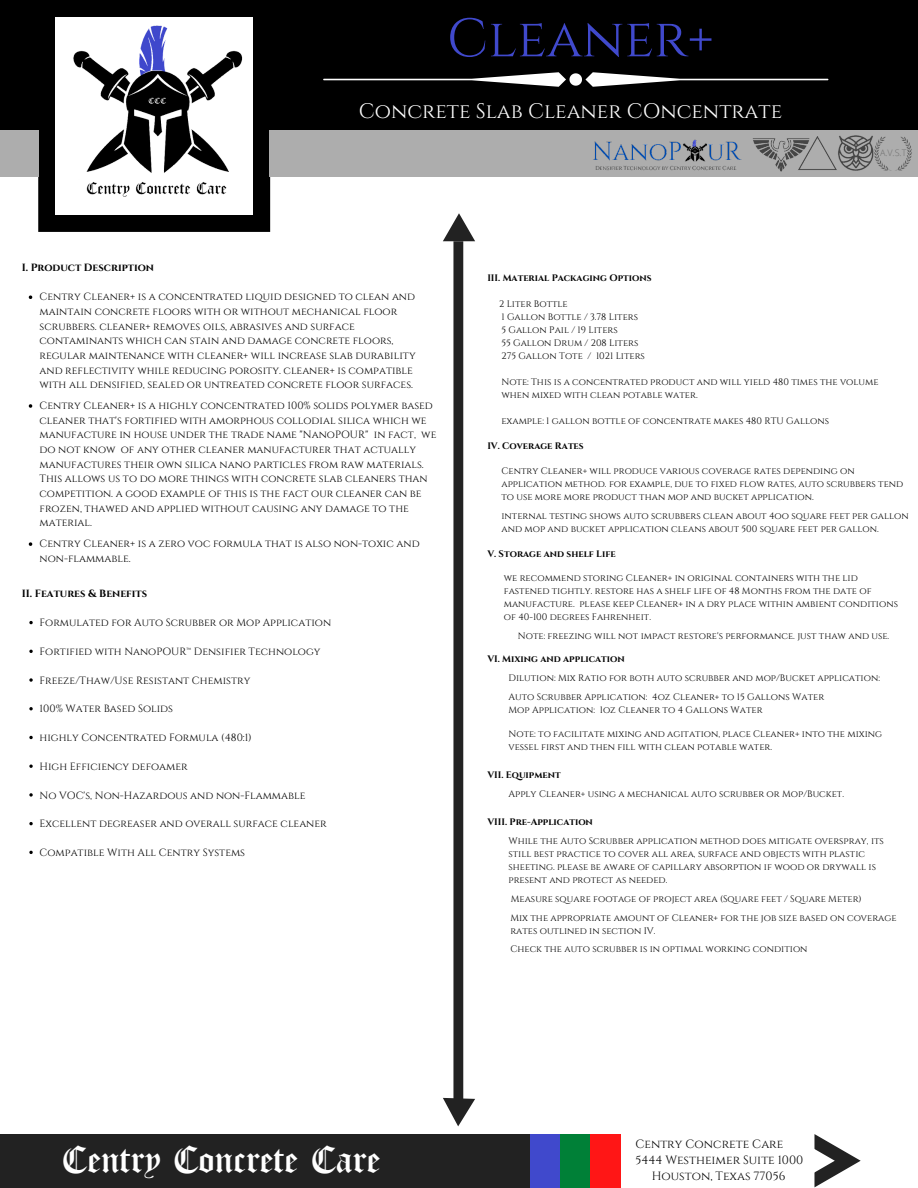
<style>
.page{position:relative;width:918px;height:1188px;background:#fff}
.page>*{position:absolute;margin:0;border:0;box-sizing:border-box;transform-origin:0 0}
.t1{font:54px "Cinzel";color:#4049cc}
.t2{font:42px "Old London";color:#fff}
.t3{font:21px "Cinzel";color:#fff}
.t4{font:12px "Cinzel";color:#000}
.t5{font:10.5px/14.7px "Cinzel";color:#000}
.t6{font:700 10.5px "Cinzel";color:#000}
.t7{font:9.45px/12.9px "Cinzel";color:#000}
.t8{font:700 9.45px "Cinzel";color:#000}
.t9{font:300 9px "Open Sans";color:#6f6f6f}
</style>
<div class="page">
<div style="left:0;top:0;width:918px;height:130px;background:#000"></div>
<div style="left:38px;top:130px;width:232px;height:102px;background:#000"></div>
<div style="left:55px;top:17px;width:198px;height:198px;background:#fff"></div>
<img style="left:46px;top:25px;width:215px;height:182px">
<div style="left:0;top:1134px;width:621px;height:54px;background:#222"></div>
<svg style="left:814px;top:1134px;width:47px;height:53px"></svg>
<div style="left:531px;top:1134px;width:30px;height:53px;background:#4049cc"></div>
<div style="left:561px;top:1134px;width:30px;height:53px;background:#008037"></div>
<div style="left:591px;top:1134px;width:30px;height:53px;background:#ff1616"></div>
<svg style="left:323px;top:72px;width:505px;height:15px"></svg>
<div style="left:270px;top:130px;width:648px;height:47px;background:#adadad"></div>
<img style="left:752px;top:138px;width:45px;height:34px">
<img style="left:797px;top:135px;width:59px;height:36px">
<img style="left:856px;top:135px;width:56px;height:36px">
<div style="left:0;top:130px;width:38px;height:47px;background:#adadad"></div>
<svg style="left:443px;top:213px;width:32px;height:913px"></svg>
<svg style="left:29px;top:295px;width:3px;height:4px"></svg>
<svg style="left:29px;top:404px;width:3px;height:4px"></svg>
<svg style="left:29px;top:542px;width:3px;height:4px"></svg>
<svg style="left:29px;top:621px;width:4px;height:3px"></svg>
<svg style="left:29px;top:650px;width:4px;height:3px"></svg>
<svg style="left:29px;top:678px;width:4px;height:4px"></svg>
<svg style="left:29px;top:707px;width:4px;height:3px"></svg>
<svg style="left:29px;top:736px;width:4px;height:3px"></svg>
<svg style="left:29px;top:765px;width:4px;height:3px"></svg>
<svg style="left:29px;top:793px;width:4px;height:4px"></svg>
<svg style="left:29px;top:822px;width:4px;height:3px"></svg>
<svg style="left:29px;top:851px;width:4px;height:3px"></svg>
<img style="left:593px;top:139px;width:149px;height:32px">
<h1 class="t1" style="left:447px;top:4px;width:268px">Cleaner+</h1>
<h3 class="t3" style="left:359px;top:97px;width:425px">Concrete Slab Cleaner COncentrate</h3>
<p class="t9" style="left:880px;top:146px;width:30px">A.V.S.T.</p>
<p class="t6" style="left:22px;top:261px;width:134px">I. Product Description</p>
<p class="t5" style="left:40px;top:304px;width:378px">maintain concrete floors with or without mechanical floor scrubbers. cleaner+ removes oils, abrasives and surface contaminants which can stain and damage concrete floors, regular maintenance with cleaner+ will increase slab durability and reflectivity while reducing porosity. cleaner+ is compatible with all densified, sealed or untreated concrete floor surfaces.</p>
<p class="t5" style="left:40px;top:290px;width:377px">Centry Cleaner+ is a concentrated liquid designed to clean and</p>
<p class="t5" style="left:40px;top:398px;width:398px">Centry Cleaner+ is a highly concentrated 100% solids polymer based cleaner that's fortified with amorphous collodial silica which we manufacture in house under the trade name "NanoPOUR" in fact, we do not know of any other cleaner manufacturer that actually manufactures their own silica nano particles from raw materials.<br>This allows us to do more things with concrete slab cleaners than competition. a good example of this is the fact our cleaner can be frozen, thawed and applied without causing any damage to the material.</p>
<p class="t5" style="left:40px;top:537px;width:382px">Centry Cleaner+ is a zero voc formula that is also non-toxic and non-flammable.</p>
<p class="t6" style="left:22px;top:587px;width:127px">II. Features &amp; Benefits</p>
<p class="t5" style="left:40px;top:616px;width:293px">Formulated for Auto Scrubber or Mop Application</p>
<p class="t5" style="left:40px;top:644px;width:283px">Fortified with NanoPOUR™ Densifier Technology</p>
<p class="t5" style="left:40px;top:673px;width:212px">Freeze/Thaw/Use Resistant Chemistry</p>
<p class="t5" style="left:40px;top:702px;width:135px">100% Water Based Solids</p>
<p class="t5" style="left:40px;top:731px;width:214px">highly Concentrated Formula (480:1)</p>
<p class="t5" style="left:40px;top:759px;width:150px">High Efficiency defoamer</p>
<p class="t5" style="left:40px;top:788px;width:267px">No VOC's, Non-Hazardous and non-Flammable</p>
<p class="t5" style="left:40px;top:817px;width:289px">Excellent degreaser and overall surface cleaner</p>
<p class="t5" style="left:40px;top:845px;width:207px">Compatible With All Centry Systems</p>
<p class="t8" style="left:487px;top:272px;width:166px">III. Material Packaging Options</p>
<p class="t7" style="left:499px;top:298px;width:147px">2 Liter Bottle<br>1 Gallon Bottle / 3.78 Liters<br>5 Gallon Pail / 19 Liters<br>55 Gallon Drum / 208 Liters<br>275 Gallon Tote / 1021 Liters</p>
<p class="t7" style="left:501px;top:376px;width:379px">Note: This is a concentrated product and will yield 480 times the volume when mixed with clean potable water.</p>
<p class="t7" style="left:501px;top:414px;width:329px">example: 1 gallon bottle of concentrate makes 480 RTU Gallons</p>
<p class="t8" style="left:487px;top:440px;width:98px">IV. Coverage Rates</p>
<p class="t7" style="left:501px;top:465px;width:403px">Centry Cleaner+ will produce various coverage rates depending on application method. for example, due to fixed flow rates, auto scrubbers tend to use more more product than mop and bucket application.</p>
<p class="t7" style="left:501px;top:510px;width:409px">internal testing shows auto scrubbers clean about 4oo square feet per gallon and mop and bucket application cleans about 500 square feet per gallon.</p>
<p class="t8" style="left:487px;top:548px;width:130px">V. Storage and shelf Life</p>
<p class="t7" style="left:504px;top:572px;width:396px">we recommend storing Cleaner+ in original containers with the lid fastened tightly. restore has a shelf life of 48 Months from the date of manufacture. please keep Cleaner+ in a dry place within ambient conditions of 40-100 degrees Fahrenheit.</p>
<p class="t7" style="left:518px;top:630px;width:373px">Note: freezing will not impact restore's performance. just thaw and use.</p>
<p class="t8" style="left:487px;top:653px;width:139px">VI. Mixing and application</p>
<p class="t7" style="left:509px;top:669px;width:373px;line-height:18.8px">Dilution: Mix Ratio for both auto scrubber and mop/Bucket application:<br>Auto Scrubber Application: 4oz Cleaner+ to 15 Gallons Water</p>
<p class="t7" style="left:509px;top:703px;width:256px">Mop Application: 1oz Cleaner to 4 Gallons Water</p>
<p class="t7" style="left:509px;top:728px;width:375px">Note: to facilitate mixing and agitation, place Cleaner+ into the mixing vessel first and then fill with clean potable water.</p>
<p class="t8" style="left:487px;top:769px;width:75px">VII. Equipment</p>
<p class="t7" style="left:509px;top:788px;width:337px">Apply Cleaner+ using a mechanical auto scrubber or Mop/Bucket.</p>
<p class="t8" style="left:487px;top:816px;width:107px">VIII. Pre-Application</p>
<p class="t7" style="left:509px;top:835px;width:377px">While the Auto Scrubber application method does mitigate overspray, its still best practice to cover all area, surface and objects with plastic sheeting. please be aware of capillary absorption if wood or drywall is present and protect as needed.</p>
<p class="t7" style="left:510px;top:890px;width:388px;line-height:18.8px">Measure square footage of project area (Square feet / Square Meter)<br>Mix the appropriate amount of Cleaner+ for the job size based on coverage</p>
<p class="t7" style="left:510px;top:921px;width:299px;line-height:18.8px">rates outlined in section IV.<br>Check the auto scrubber is in optimal working condition</p>
<h2 class="t2" style="left:64px;top:1140px;width:319px">Centry Concrete Care</h2>
<p class="t4" style="left:635px;top:1137px;width:149px">Centry Concrete Care</p>
<p class="t4" style="left:635px;top:1152px;width:169px">5444 Westheimer Suite 1000</p>
<p class="t4" style="left:652px;top:1168px;width:135px">Houston, Texas 77056</p>
</div>
